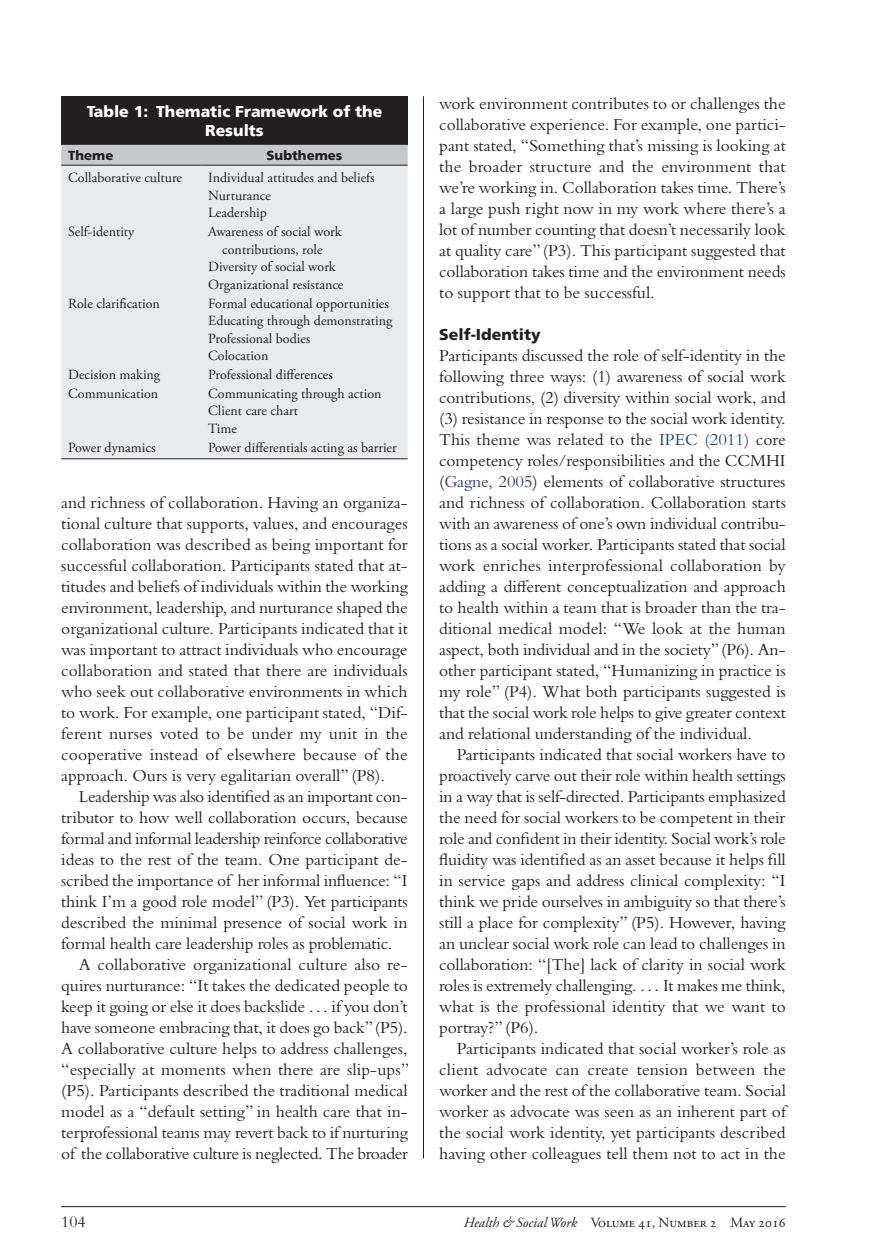
<style>
.page{position:relative;width:882px;height:1260px;background:#fff}
.page>*{position:absolute;margin:0;border:0;box-sizing:border-box;transform-origin:0 0}
.T{font:17.5px/21px "Bembo MT Std";letter-spacing:-.005em;color:#231f20;text-align:justify}
.T1{font:17.5px/21px "Bembo MT Std";letter-spacing:-.005em;color:#231f20;text-align:justify}
.t1{font:16.62px "Bembo MT Std";color:#231f20}
.TT{font:900 15.75px/19.2px "Frutiger LT Std";color:#fff;text-align:center}
._2{font:900 15.75px "Frutiger LT Std";color:#231f20}
.TB{font:14px/17.5px "Adobe Garamond Pro";color:#231f20;text-align:center}
.TCH{font:900 13.12px "Frutiger LT Std";color:#231f20}
.s1{color:#253f8e}
.s2{font-style:italic}
</style>
<div class="page">
<hr style="left:423px;top:96px;width:1px;height:1062px;background:#231f20">
<div style="left:61px;top:96px;width:347px;height:49px;background:#231f20"></div>
<div style="left:61px;top:145px;width:347px;height:20px;background:#c7c8ca"></div>
<div style="left:61px;top:166px;width:347px;height:292px;background:#e9eaeb"></div>
<hr style="left:61px;top:165px;width:140px;height:1px;background:#231f20">
<hr style="left:201px;top:165px;width:207px;height:1px;background:#231f20">
<hr style="left:61px;top:458px;width:140px;height:1px;background:#231f20">
<hr style="left:201px;top:458px;width:207px;height:1px;background:#231f20">
<hr style="left:61px;top:1206px;width:725px;height:1px;background:#231f20">
<p class="TT" style="left:87px;top:102px;width:297px">Table 1: Thematic Framework of the<br>Results</p>
<p class="TCH" style="left:68px;top:147px;width:47px">Theme</p>
<p class="TCH" style="left:267px;top:147px;width:77px">Subthemes</p>
<p class="TB" style="left:68px;top:170px;width:115px">Collaborative culture</p>
<p class="TB" style="left:208px;top:170px;width:168px">Individual attitudes and beliefs</p>
<p class="TB" style="left:208px;top:187px;width:64px">Nurturance</p>
<p class="TB" style="left:208px;top:205px;width:60px">Leadership</p>
<p class="TB" style="left:68px;top:224px;width:68px">Self-identity</p>
<p class="TB" style="left:208px;top:224px;width:135px">Awareness of social work contributions, role</p>
<p class="TB" style="left:208px;top:259px;width:129px">Diversity of social work</p>
<p class="TB" style="left:208px;top:276px;width:137px">Organizational resistance</p>
<p class="TB" style="left:68px;top:295px;width:93px">Role clarification</p>
<p class="TB" style="left:208px;top:295px;width:182px">Formal educational opportunities</p>
<p class="TB" style="left:208px;top:312px;width:186px">Educating through demonstrating</p>
<p class="TB" style="left:208px;top:330px;width:104px">Professional bodies</p>
<p class="TB" style="left:208px;top:347px;width:62px">Colocation</p>
<p class="TB" style="left:68px;top:366px;width:93px">Decision making</p>
<p class="TB" style="left:208px;top:366px;width:126px">Professional differences</p>
<p class="TB" style="left:68px;top:385px;width:92px">Communication</p>
<p class="TB" style="left:208px;top:385px;width:175px">Communicating through action</p>
<p class="TB" style="left:208px;top:403px;width:91px">Client care chart</p>
<p class="TB" style="left:208px;top:420px;width:30px">Time</p>
<p class="TB" style="left:68px;top:439px;width:89px">Power dynamics</p>
<p class="TB" style="left:208px;top:439px;width:190px">Power differentials acting as barrier</p>
<p class="T1" style="left:61px;top:491px;width:348px">and richness of collaboration. Having an organiza&shy;tional culture that supports, values, and encourages collaboration was described as being important for successful collaboration. Participants stated that at&shy;titudes and beliefs of individuals within the working environment, leadership, and nurturance shaped the organizational culture. Participants indicated that it was important to attract individuals who encourage collaboration and stated that there are individuals who seek out collaborative environments in which to work. For example, one participant stated, “Dif&shy;ferent nurses voted to be under my unit in the cooperative instead of elsewhere because of the approach. Ours is very egalitarian overall” (P8).</p>
<p class="T" style="left:61px;top:785px;width:348px;text-indent:18px">Leadership was also identified as an important con&shy;tributor to how well collaboration occurs, because formal and informal leadership reinforce collaborative ideas to the rest of the team. One participant de&shy;scribed the importance of her informal influence: “I think I’m a good role model” (P3). Yet participants described the minimal presence of social work in formal health care leadership roles as problematic.</p>
<p class="T" style="left:61px;top:953px;width:350px;text-indent:18px">A collaborative organizational culture also re&shy;quires nurturance: “It takes the dedicated people to keep it going or else it does backslide . . . if you don’t have someone embracing that, it does go back” (P5).<br>A collaborative culture helps to address challenges, “especially at moments when there are slip-ups” (P5). Participants described the traditional medical model as a “default setting” in health care that in&shy;terprofessional teams may revert back to if nurturing of the collaborative culture is neglected. The broader</p>
<p class="T" style="left:439px;top:92px;width:348px">work environment contributes to or challenges the collaborative experience. For example, one partici&shy;pant stated, “Something that’s missing is looking at the broader structure and the environment that we’re working in. Collaboration takes time. There’s a large push right now in my work where there’s a lot of number counting that doesn’t necessarily look at quality care” (P3). This participant suggested that collaboration takes time and the environment needs to support that to be successful.</p>
<p class="_2" style="left:439px;top:324px;width:103px">Self-Identity</p>
<p class="T1" style="left:439px;top:344px;width:348px">Participants discussed the role of self-identity in the following three ways: (1) awareness of social work contributions, (2) diversity within social work, and (3) resistance in response to the social work identity.<br>This theme was related to the <span class="s1">IPEC (2011)</span> core competency roles/responsibilities and the CCMHI (<span class="s1">Gagne, 2005</span>) elements of collaborative structures and richness of collaboration. Collaboration starts with an awareness of one’s own individual contribu&shy;tions as a social worker. Participants stated that social work enriches interprofessional collaboration by adding a different conceptualization and approach to health within a team that is broader than the tra&shy;ditional medical model: “We look at the human aspect, both individual and in the society” (P6). An&shy;other participant stated, “Humanizing in practice is my role” (P4). What both participants suggested is that the social work role helps to give greater context and relational understanding of the individual.</p>
<p class="T" style="left:439px;top:743px;width:348px;text-indent:18px">Participants indicated that social workers have to proactively carve out their role within health settings in a way that is self-directed. Participants emphasized the need for social workers to be competent in their role and confident in their identity. Social work’s role fluidity was identified as an asset because it helps fill in service gaps and address clinical complexity: “I think we pride ourselves in ambiguity so that there’s still a place for complexity” (P5). However, having an unclear social work role can lead to challenges in collaboration: “[The] lack of clarity in social work roles is extremely challenging. . . . It makes me think, what is the professional identity that we want to portray?” (P6).</p>
<p class="T" style="left:439px;top:1037px;width:348px;text-indent:18px">Participants indicated that social worker’s role as client advocate can create tension between the worker and the rest of the collaborative team. Social worker as advocate was seen as an inherent part of the social work identity, yet participants described having other colleagues tell them not to act in the</p>
<p class="t1" style="left:61px;top:1212px;width:26px">104</p>
<p class="TB" style="left:464px;top:1214px;width:323px"><span class="s2">Health &amp; Social Work</span> Volume 41, Number 2 May 2016</p>
</div>
